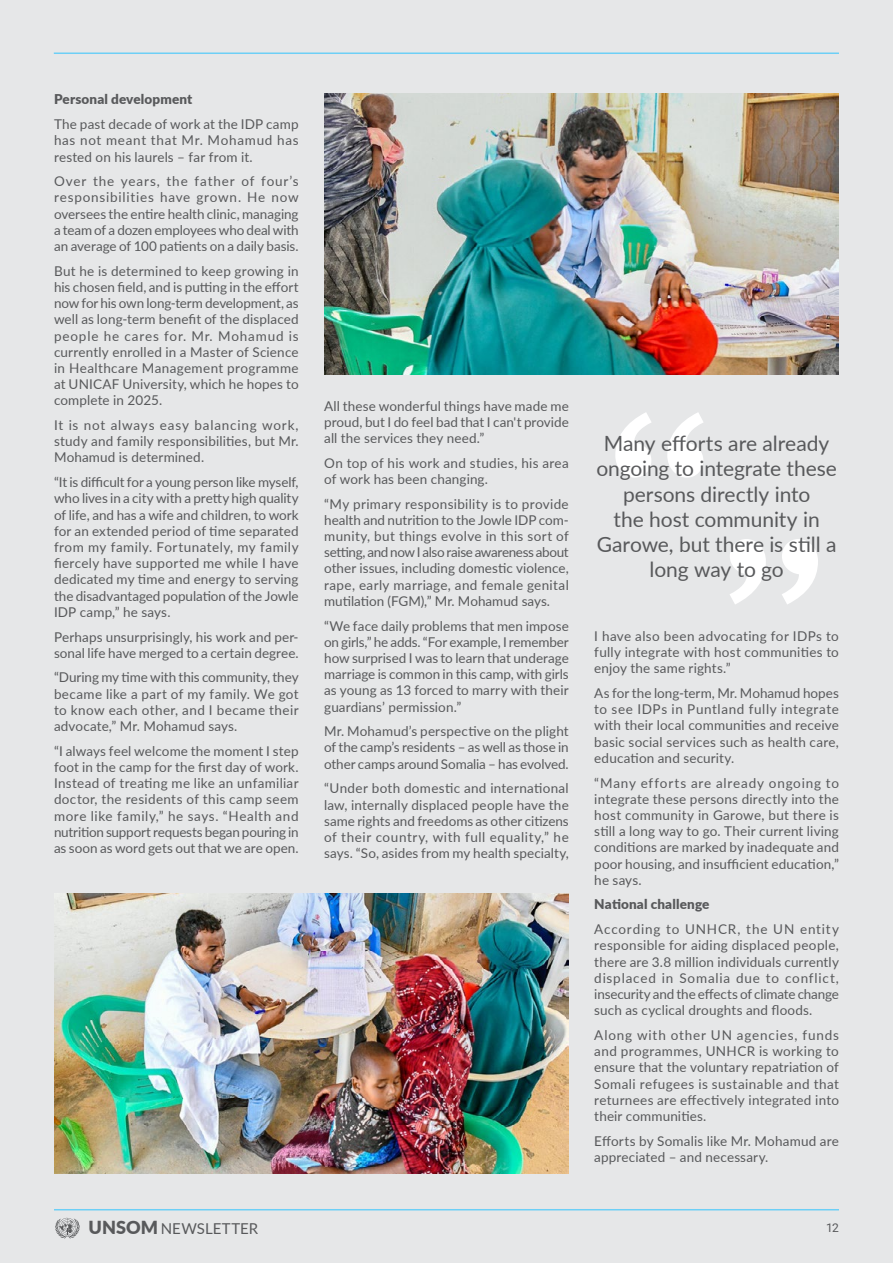
<style>
.page{position:relative;width:893px;height:1263px;background:#e6e7e8}
.page>*{position:absolute;margin:0;border:0;box-sizing:border-box;transform-origin:0 0}
.t1{font:21px/25.2px "Lato";letter-spacing:-.005em;color:#58595b;text-align:center}
.t2{font:15px "Lato";letter-spacing:.005em;color:#58595b}
.t3{font:13.5px/16.2px "Lato";letter-spacing:.01em;color:#58595b;text-align:justify}
.t4{font:900 13.5px "Lato";letter-spacing:.01em;color:#58595b}
.t5{font:12px "Roboto";color:#58595b}
.s1{font-weight:900;font-size:18px}
</style>
<div class="page">
<hr style="left:54px;top:53px;width:785px;height:1px;background:#6dcff6">
<img style="left:54px;top:893px;width:515px;height:281px">
<img style="left:324px;top:94px;width:515px;height:280px">
<svg style="left:615px;top:412px;width:88px;height:66px"></svg>
<svg style="left:730px;top:539px;width:88px;height:65px"></svg>
<hr style="left:54px;top:1209px;width:785px;height:1px;background:#6dcff6">
<svg style="left:55px;top:1217px;width:25px;height:21px"></svg>
<p class="t4" style="left:54px;top:89px;width:140px">Personal development</p>
<p class="t3" style="left:54px;top:116px;width:246px">The past decade of work at the IDP camp has not meant that Mr. Mohamud has rested on his laurels – far from it.</p>
<p class="t3" style="left:54px;top:173px;width:246px">Over the years, the father of four’s responsibilities have grown. He now oversees the entire health clinic, managing a team of a dozen employees who deal with an average of 100 patients on a daily basis.</p>
<p class="t3" style="left:54px;top:262px;width:246px">But he is determined to keep growing in his chosen field, and is putting in the effort now for his own long-term development, as well as long-term benefit of the displaced people he cares for. Mr. Mohamud is currently enrolled in a Master of Science in Healthcare Management programme at UNICAF University, which he hopes to complete in 2025.</p>
<p class="t3" style="left:54px;top:416px;width:246px">It is not always easy balancing work, study and family responsibilities, but Mr.<br>Mohamud is determined.</p>
<p class="t3" style="left:54px;top:474px;width:246px">“It is difficult for a young person like myself, who lives in a city with a pretty high quality of life, and has a wife and children, to work for an extended period of time separated from my family. Fortunately, my family fiercely have supported me while I have dedicated my time and energy to serving the disadvantaged population of the Jowle IDP camp,” he says.</p>
<p class="t3" style="left:54px;top:628px;width:246px">Perhaps unsurprisingly, his work and per&shy;sonal life have merged to a certain degree.</p>
<p class="t3" style="left:54px;top:669px;width:246px">“During my time with this community, they became like a part of my family. We got to know each other, and I became their advocate,” Mr. Mohamud says.</p>
<p class="t3" style="left:54px;top:742px;width:246px">“I always feel welcome the moment I step foot in the camp for the first day of work.<br>Instead of treating me like an unfamiliar doctor, the residents of this camp seem more like family,” he says. “Health and nutrition support requests began pouring in as soon as word gets out that we are open.</p>
<p class="t3" style="left:324px;top:397px;width:246px">All these wonderful things have made me proud, but I do feel bad that I can't provide all the services they need.”</p>
<p class="t3" style="left:324px;top:454px;width:246px">On top of his work and studies, his area of work has been changing.</p>
<p class="t3" style="left:324px;top:495px;width:246px">“My primary responsibility is to provide health and nutrition to the Jowle IDP com&shy;munity, but things evolve in this sort of setting, and now I also raise awareness about other issues, including domestic violence, rape, early marriage, and female genital mutilation (FGM),” Mr. Mohamud says.</p>
<p class="t3" style="left:324px;top:617px;width:246px">“We face daily problems that men impose on girls,” he adds. “For example, I remember how surprised I was to learn that underage marriage is common in this camp, with girls as young as 13 forced to marry with their guardians’ permission.”</p>
<p class="t3" style="left:324px;top:723px;width:246px">Mr. Mohamud’s perspective on the plight of the camp’s residents – as well as those in other camps around Somalia – has evolved.</p>
<p class="t3" style="left:324px;top:780px;width:246px">“Under both domestic and international law, internally displaced people have the same rights and freedoms as other citizens of their country, with full equality,” he says. “So, asides from my health specialty,</p>
<h1 class="t1" style="left:596px;top:430px;width:242px">Many efforts are already ongoing to integrate these persons directly into<br>the host community in<br>Garowe, but there is still a long way to go</h1>
<p class="t3" style="left:594px;top:627px;width:246px">I have also been advocating for IDPs to fully integrate with host communities to enjoy the same rights.”</p>
<p class="t3" style="left:594px;top:684px;width:246px">As for the long-term, Mr. Mohamud hopes to see IDPs in Puntland fully integrate with their local communities and receive basic social services such as health care, education and security.</p>
<p class="t3" style="left:594px;top:774px;width:246px">“Many efforts are already ongoing to integrate these persons directly into the host community in Garowe, but there is still a long way to go. Their current living conditions are marked by inadequate and poor housing, and insufficient education,” he says.</p>
<p class="t4" style="left:594px;top:894px;width:117px">National challenge</p>
<p class="t3" style="left:594px;top:920px;width:246px">According to UNHCR, the UN entity responsible for aiding displaced people, there are 3.8 million individuals currently displaced in Somalia due to conflict, insecurity and the effects of climate change such as cyclical droughts and floods.</p>
<p class="t3" style="left:594px;top:1026px;width:246px">Along with other UN agencies, funds and programmes, UNHCR is working to ensure that the voluntary repatriation of Somali refugees is sustainable and that returnees are effectively integrated into their communities.</p>
<p class="t3" style="left:594px;top:1132px;width:246px">Efforts by Somalis like Mr. Mohamud are appreciated – and necessary.</p>
<p class="t2" style="left:89px;top:1218px;width:171px"><span class="s1">UNSOM</span> NEWSLETTER</p>
<p class="t5" style="left:826px;top:1219px;width:14px">12</p>
</div>
